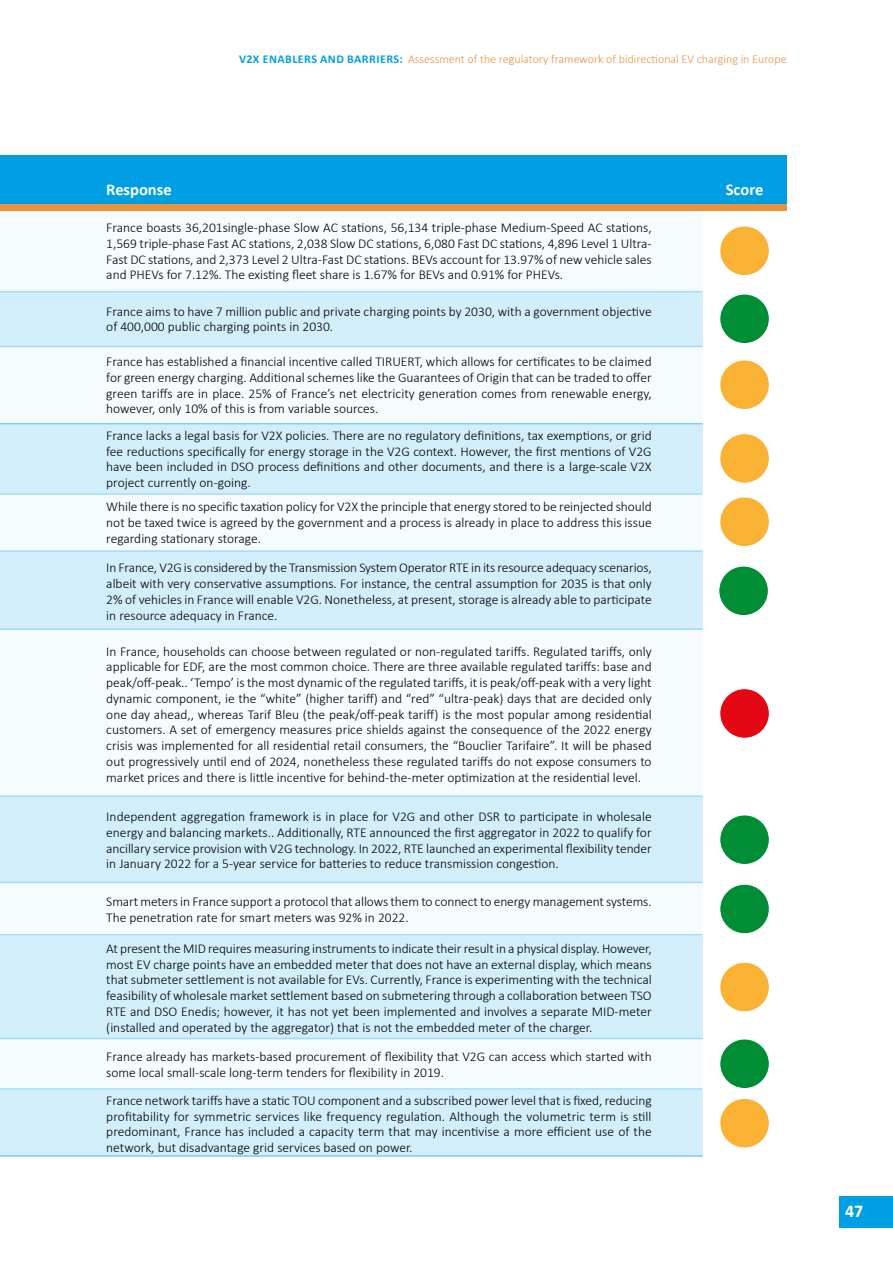
<style>
.page{position:relative;width:893px;height:1263px;background:#fff}
.page>*{position:absolute;margin:0;border:0;box-sizing:border-box;transform-origin:0 0}
.t1{font:700 18px "Calibri";color:#fff}
.t2{font:700 16.5px "Calibri";color:#fff}
.t3{font:300 13.5px/15.8px "Calibri";color:#000;text-align:justify}
.t4{font:300 12px "Calibri";color:#ee913d}
.s1{font-weight:700;color:#009fe3}
</style>
<div class="page">
<div style="left:839px;top:1196px;width:54px;height:31px;background:#009fe3"></div>
<div style="left:0;top:155px;width:787px;height:49px;background:#009fe3"></div>
<hr style="left:0;top:1155px;width:702px;height:2px;background:#a1daf8">
<div style="left:0;top:211px;width:702px;height:80px;background:#f6fbfe"></div>
<div style="left:0;top:346px;width:702px;height:77px;background:#f6fbfe"></div>
<div style="left:0;top:493px;width:702px;height:57px;background:#f6fbfe"></div>
<div style="left:0;top:796px;width:702px;height:87px;background:#d2eefa"></div>
<div style="left:0;top:1039px;width:702px;height:49px;background:#f6fbfe"></div>
<div style="left:0;top:292px;width:702px;height:54px;background:#d2eefa"></div>
<div style="left:0;top:423px;width:702px;height:70px;background:#d2eefa"></div>
<div style="left:0;top:630px;width:702px;height:167px;background:#f6fbfe"></div>
<div style="left:0;top:935px;width:702px;height:103px;background:#d2eefa"></div>
<div style="left:0;top:552px;width:702px;height:78px;background:#d2eefa"></div>
<div style="left:0;top:882px;width:702px;height:53px;background:#f6fbfe"></div>
<div style="left:0;top:1090px;width:702px;height:66px;background:#d2eefa"></div>
<div style="left:0;top:204px;width:787px;height:7px;background:#ee913d"></div>
<hr style="left:0;top:291px;width:702px;height:1px;background:#a1daf8">
<hr style="left:0;top:346px;width:702px;height:1px;background:#a1daf8">
<hr style="left:0;top:493px;width:702px;height:2px;background:#a1daf8">
<hr style="left:0;top:550px;width:702px;height:2px;background:#a1daf8">
<hr style="left:0;top:628px;width:702px;height:2px;background:#a1daf8">
<hr style="left:0;top:795px;width:702px;height:2px;background:#a1daf8">
<hr style="left:0;top:1038px;width:702px;height:1px;background:#a1daf8">
<hr style="left:0;top:934px;width:702px;height:1px;background:#a1daf8">
<hr style="left:0;top:882px;width:702px;height:1px;background:#a1daf8">
<hr style="left:0;top:1088px;width:702px;height:2px;background:#a1daf8">
<div style="left:720px;top:226px;width:49px;height:50px;background:#f9b234;border:1px solid #fff;border-radius:50%"></div>
<div style="left:720px;top:294px;width:49px;height:50px;background:#008d36;border:1px solid #fff;border-radius:50%"></div>
<div style="left:720px;top:360px;width:49px;height:50px;background:#f9b234;border:1px solid #fff;border-radius:50%"></div>
<div style="left:720px;top:497px;width:49px;height:50px;background:#f9b234;border:1px solid #fff;border-radius:50%"></div>
<div style="left:720px;top:815px;width:49px;height:50px;background:#008d36;border:1px solid #fff;border-radius:50%"></div>
<div style="left:720px;top:1039px;width:49px;height:50px;background:#008d36;border:1px solid #fff;border-radius:50%"></div>
<div style="left:720px;top:433px;width:49px;height:50px;background:#f9b234;border:1px solid #fff;border-radius:50%"></div>
<div style="left:720px;top:688px;width:49px;height:50px;background:#e30613;border:1px solid #fff;border-radius:50%"></div>
<div style="left:720px;top:962px;width:49px;height:50px;background:#f9b234;border:1px solid #fff;border-radius:50%"></div>
<div style="left:719px;top:566px;width:49px;height:50px;background:#008d36;border:1px solid #fff;border-radius:50%"></div>
<div style="left:720px;top:884px;width:49px;height:50px;background:#008d36;border:1px solid #fff;border-radius:50%"></div>
<div style="left:720px;top:1098px;width:49px;height:50px;background:#f9b234;border:1px solid #fff;border-radius:50%"></div>
<p class="t4" style="left:239px;top:52px;width:549px"><span class="s1">V2X ENABLERS AND BARRIERS:</span> Assessment of the regulatory framework of bidirectional EV charging in Europe</p>
<p class="t2" style="left:106px;top:177px;width:67px">Response</p>
<p class="t2" style="left:726px;top:177px;width:39px">Score</p>
<p class="t3" style="left:106px;top:220px;width:547px">France boasts 36,201single-phase Slow AC stations, 56,134 triple-phase Medium-Speed AC stations, 1,569 triple-phase Fast AC stations, 2,038 Slow DC stations, 6,080 Fast DC stations, 4,896 Level 1 Ultra-Fast DC stations, and 2,373 Level 2 Ultra-Fast DC stations. BEVs account for 13.97% of new vehicle sales and PHEVs for 7.12%. The existing fleet share is 1.67% for BEVs and 0.91% for PHEVs.</p>
<p class="t3" style="left:106px;top:303px;width:547px">France aims to have 7 million public and private charging points by 2030, with a government objective of 400,000 public charging points in 2030.</p>
<p class="t3" style="left:106px;top:354px;width:547px">France has established a financial incentive called TIRUERT, which allows for certificates to be claimed for green energy charging. Additional schemes like the Guarantees of Origin that can be traded to offer green tariffs are in place. 25% of France’s net electricity generation comes from renewable energy, however, only 10% of this is from variable sources.</p>
<p class="t3" style="left:106px;top:427px;width:547px">France lacks a legal basis for V2X policies. There are no regulatory definitions, tax exemptions, or grid fee reductions specifically for energy storage in the V2G context. However, the first mentions of V2G have been included in DSO process definitions and other documents, and there is a large-scale V2X project currently on-going.</p>
<p class="t3" style="left:106px;top:499px;width:547px">While there is no specific taxation policy for V2X the principle that energy stored to be reinjected should not be taxed twice is agreed by the government and a process is already in place to address this issue regarding stationary storage.</p>
<p class="t3" style="left:106px;top:560px;width:547px">In France, V2G is considered by the Transmission System Operator RTE in its resource adequacy scenarios, albeit with very conservative assumptions. For instance, the central assumption for 2035 is that only 2% of vehicles in France will enable V2G. Nonetheless, at present, storage is already able to participate in resource adequacy in France.</p>
<p class="t3" style="left:106px;top:643px;width:547px">In France, households can choose between regulated or non-regulated tariffs. Regulated tariffs, only applicable for EDF, are the most common choice. There are three available regulated tariffs: base and peak/off-peak.. ‘Tempo’ is the most dynamic of the regulated tariffs, it is peak/off-peak with a very light dynamic component, ie the “white” (higher tariff) and “red” “ultra-peak) days that are decided only one day ahead,, whereas Tarif Bleu (the peak/off-peak tariff) is the most popular among residential customers. A set of emergency measures price shields against the consequence of the 2022 energy crisis was implemented for all residential retail consumers, the “Bouclier Tarifaire”. It will be phased out progressively until end of 2024, nonetheless these regulated tariffs do not expose consumers to market prices and there is little incentive for behind-the-meter optimization at the residential level.</p>
<p class="t3" style="left:106px;top:809px;width:547px">Independent aggregation framework is in place for V2G and other DSR to participate in wholesale energy and balancing markets.. Additionally, RTE announced the first aggregator in 2022 to qualify for ancillary service provision with V2G technology. In 2022, RTE launched an experimental flexibility tender in January 2022 for a 5-year service for batteries to reduce transmission congestion.</p>
<p class="t3" style="left:106px;top:894px;width:547px">Smart meters in France support a protocol that allows them to connect to energy management systems.<br>The penetration rate for smart meters was 92% in 2022.</p>
<p class="t3" style="left:106px;top:940px;width:547px">At present the MID requires measuring instruments to indicate their result in a physical display. However, most EV charge points have an embedded meter that does not have an external display, which means that submeter settlement is not available for EVs. Currently, France is experimenting with the technical feasibility of wholesale market settlement based on submetering through a collaboration between TSO RTE and DSO Enedis; however, it has not yet been implemented and involves a separate MID-meter (installed and operated by the aggregator) that is not the embedded meter of the charger.</p>
<p class="t3" style="left:106px;top:1048px;width:547px">France already has markets-based procurement of flexibility that V2G can access which started with some local small-scale long-term tenders for flexibility in 2019.</p>
<p class="t3" style="left:106px;top:1092px;width:547px">France network tariffs have a static TOU component and a subscribed power level that is fixed, reducing profitability for symmetric services like frequency regulation. Although the volumetric term is still predominant, France has included a capacity term that may incentivise a more efficient use of the network, but disadvantage grid services based on power.</p>
<h1 class="t1" style="left:845px;top:1198px;width:20px">47</h1>
</div>
